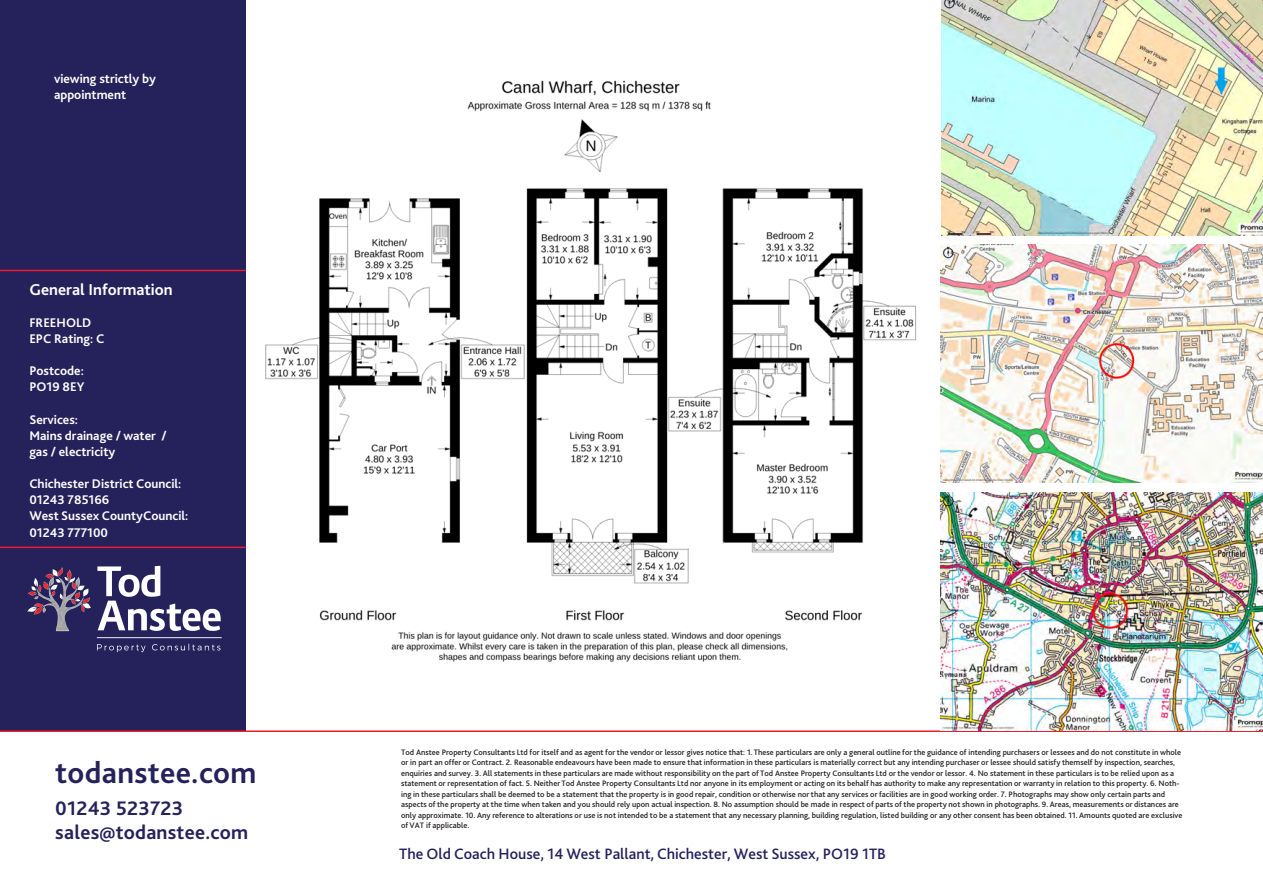
<style>
.page{position:relative;width:1263px;height:893px;background:#fff}
.page>*{position:absolute;margin:0;border:0;box-sizing:border-box;transform-origin:0 0}
.t1{font:700 31.2px "Bliss";letter-spacing:.01em;color:#24215b}
.t2{font:700 20.55px/24.6px "Bliss";letter-spacing:.01em;color:#24215b}
.t3{font:700 16.5px "Bliss";color:#fff}
.t4{font:500 15.75px "Bliss";color:#24215b}
.t5{font:700 13.2px/16px "Bliss";color:#fff}
.t6{font:500 8.25px/10.5px "Bliss";color:#231f20}
</style>
<div class="page">
<img style="left:265px;top:80px;width:834px;height:582px">
<div style="left:0;top:0;width:246px;height:730px;background:#24215b"></div>
<hr style="left:0;top:730px;width:1263px;height:2px;background:#ee1b2c">
<hr style="left:0;top:547px;width:246px;height:1px;background:#ee1b2c">
<hr style="left:0;top:270px;width:246px;height:1px;background:#ee1b2c">
<img style="left:941px;top:0;width:322px;height:236px">
<img style="left:940px;top:245px;width:323px;height:238px">
<img style="left:27px;top:565px;width:195px;height:88px">
<img style="left:940px;top:492px;width:323px;height:238px">
<h3 class="t5" style="left:54px;top:71px;width:104px">viewing strictly by appointment</h3>
<h3 class="t3" style="left:29px;top:279px;width:145px">General Information</h3>
<h3 class="t5" style="left:29px;top:315px;width:77px;line-height:15.6px">FREEHOLD<br>EPC Rating: C</h3>
<h3 class="t5" style="left:29px;top:363px;width:57px">Postcode:<br>PO19 8EY</h3>
<h3 class="t5" style="left:29px;top:411px;width:139px">Services:<br>Mains drainage / water / gas / electricity</h3>
<h3 class="t5" style="left:29px;top:476px;width:161px">Chichester District Council:<br>01243 785166<br>West Sussex County Council:<br>01243 777100</h3>
<h1 class="t1" style="left:55px;top:754px;width:203px">todanstee.com</h1>
<h2 class="t2" style="left:55px;top:796px;width:194px">01243 523723 sales@todanstee.com</h2>
<p class="t6" style="left:401px;top:747px;width:783px">Tod Anstee Property Consultants Ltd for itself and as agent for the vendor or lessor gives notice that: 1. These particulars are only a general outline for the guidance of intending purchasers or lessees and do not constitute in whole or in part an offer or Contract. 2. Reasonable endeavours have been made to ensure that information in these particulars is materially correct but any intending purchaser or lessee should satisfy themself by inspection, searches, enquiries and survey. 3. All statements in these particulars are made without responsibility on the part of Tod Anstee Property Consultants Ltd or the vendor or lessor. 4. No statement in these particulars is to be relied upon as a statement or representation of fact. 5. Neither Tod Anstee Property Consultants Ltd nor anyone in its employment or acting on its behalf has authority to make any representation or warranty in relation to this property. 6. Noth&shy;ing in these particulars shall be deemed to be a statement that the property is in good repair, condition or otherwise nor that any services or facilities are in good working order. 7. Photographs may show only certain parts and aspects of the property at the time when taken and you should rely upon actual inspection. 8. No assumption should be made in respect of parts of the property not shown in photographs. 9. Areas, measurements or distances are only approximate. 10. Any reference to alterations or use is not intended to be a statement that any necessary planning, building regulation, listed building or any other consent has been obtained. 11. Amounts quoted are exclusive of VAT if applicable.</p>
<h3 class="t4" style="left:399px;top:844px;width:488px">The Old Coach House, 14 West Pallant, Chichester, West Sussex, PO19 1TB</h3>
</div>
